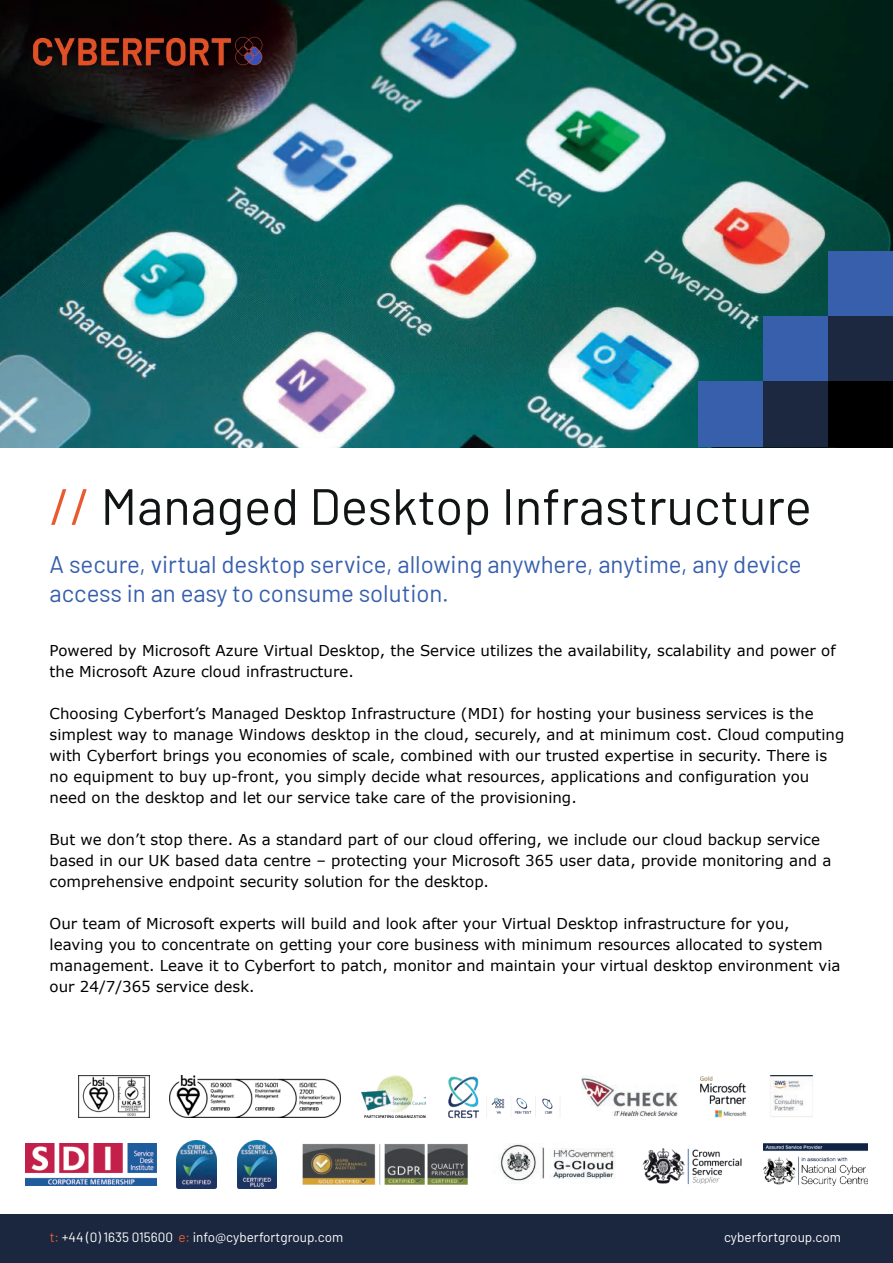
<style>
.page{position:relative;width:893px;height:1263px;background:#fff}
.page>*{position:absolute;margin:0;border:0;box-sizing:border-box;transform-origin:0 0}
.t1{font:51px "Barlow";color:#111415}
.t2{font:24px/28.8px "Barlow";color:#375fac}
.t3{font:15px/21px "Verdana";color:#000001}
.t4{font:13.5px "Barlow";color:#fff}
.s1{color:#ea5a31}
.s2{color:#eb5b32}
</style>
<div class="page">
<img style="left:0;top:0;width:893px;height:447px">
<div style="left:698px;top:382px;width:65px;height:65px;background:#375fac"></div>
<div style="left:763px;top:316px;width:65px;height:66px;background:#375fac"></div>
<div style="left:828px;top:251px;width:65px;height:65px;background:#375fac"></div>
<div style="left:828px;top:316px;width:65px;height:66px;background:#1b2840"></div>
<div style="left:763px;top:382px;width:65px;height:65px;background:#1b2840"></div>
<div style="left:828px;top:382px;width:65px;height:65px;background:#000001"></div>
<div style="left:0;top:1215px;width:893px;height:48px;background:#1a273f"></div>
<img style="left:33px;top:37px;width:229px;height:29px">
<img style="left:770px;top:1075px;width:43px;height:42px">
<img style="left:700px;top:1076px;width:47px;height:41px">
<img style="left:361px;top:1075px;width:65px;height:42px">
<img style="left:581px;top:1075px;width:97px;height:42px">
<img style="left:170px;top:1075px;width:171px;height:42px">
<img style="left:448px;top:1076px;width:105px;height:42px">
<img style="left:78px;top:1075px;width:71px;height:42px">
<img style="left:642px;top:1148px;width:100px;height:37px">
<img style="left:499px;top:1144px;width:117px;height:40px">
<img style="left:763px;top:1143px;width:105px;height:42px">
<img style="left:25px;top:1143px;width:131px;height:42px">
<img style="left:302px;top:1144px;width:166px;height:41px">
<img style="left:237px;top:1140px;width:40px;height:48px">
<img style="left:177px;top:1140px;width:40px;height:48px">
<h1 class="t1" style="left:50px;top:470px;width:764px"><span class="s1">//</span> Managed Desktop Infrastructure</h1>
<h2 class="t2" style="left:50px;top:548px;width:753px">A secure, virtual desktop service, allowing anywhere, anytime, any device access in an easy to consume solution.</h2>
<p class="t3" style="left:50px;top:641px;width:787px">Powered by Microsoft Azure Virtual Desktop, the Service utilizes the availability, scalability and power of the Microsoft Azure cloud infrastructure.</p>
<p class="t3" style="left:50px;top:704px;width:796px">Choosing Cyberfort’s Managed Desktop Infrastructure (MDI) for hosting your business services is the simplest way to manage Windows desktop in the cloud, securely, and at minimum cost. Cloud computing with Cyberfort brings you economies of scale, combined with our trusted expertise in security. There is no equipment to buy up-front, you simply decide what resources, applications and configuration you need on the desktop and let our service take care of the provisioning.</p>
<p class="t3" style="left:50px;top:830px;width:783px">But we don’t stop there. As a standard part of our cloud offering, we include our cloud backup service based in our UK based data centre – protecting your Microsoft 365 user data, provide monitoring and a comprehensive endpoint security solution for the desktop.</p>
<p class="t3" style="left:50px;top:914px;width:792px">Our team of Microsoft experts will build and look after your Virtual Desktop infrastructure for you, leaving you to concentrate on getting your core business with minimum resources allocated to system management. Leave it to Cyberfort to patch, monitor and maintain your virtual desktop environment via our 24/7/365 service desk.</p>
<p class="t4" style="left:50px;top:1228px;width:295px"><span class="s2">t:</span> +44 (0) 1635 015600 <span class="s2">e:</span> info@cyberfortgroup.com</p>
<p class="t4" style="left:724px;top:1228px;width:119px">cyberfortgroup.com</p>
</div>
